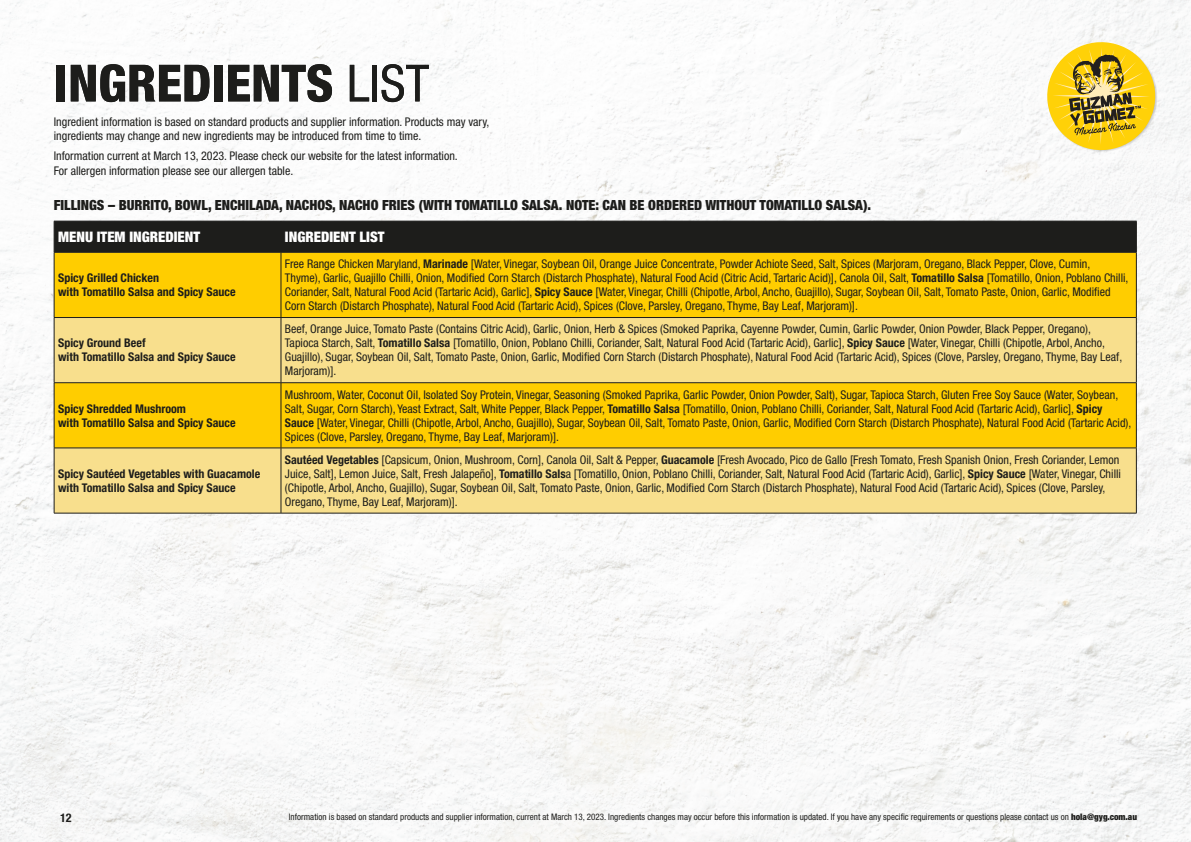
<style>
.page{position:relative;width:1191px;height:842px;background:#fff}
.page>*{position:absolute;margin:0;border:0;box-sizing:border-box;transform-origin:0 0}
.t1{font:800 condensed 51.2px "Helvetica Neue LT Std";color:#1d1d1b}
.Menu_Item{font:900 condensed 14.5px "Helvetica Neue LT Std";color:#fff}
.t2{font:900 condensed 14px "Helvetica Neue LT Std";color:#1d1d1b}
.Ingredient_List{font:condensed 12px/14px "Helvetica Neue LT Std";color:#1d1d1b}
.Body_Copy{font:condensed 12px/14.4px "Helvetica Neue LT Std";color:#1d1d1b}
.Ingredient_List-2{font:700 condensed 12px/14px "Helvetica Neue LT Std";color:#1d1d1b}
.t3{font:condensed 9px "Helvetica Neue LT Std";color:#1d1d1b}
.s1{font-weight:400}
.s2{font-weight:700}
.s3{font-weight:900}
</style>
<div class="page">
<img style="left:0;top:0;width:1191px;height:842px">
<div style="left:55px;top:222px;width:1081px;height:30px;background:#1d1d1b"></div>
<div style="left:55px;top:253px;width:1081px;height:64px;background:#ffcd00"></div>
<svg style="left:55px;top:318px;width:1081px;height:195px;background:#f8d75d"></svg>
<hr style="left:281px;top:221px;width:1px;height:31px;background:#1d1d1b">
<hr style="left:1136px;top:221px;width:1px;height:31px;background:#1d1d1b">
<hr style="left:54px;top:253px;width:1px;height:64px;background:#1d1d1b">
<hr style="left:281px;top:253px;width:1px;height:64px;background:#1d1d1b">
<hr style="left:1136px;top:253px;width:1px;height:64px;background:#1d1d1b">
<hr style="left:54px;top:317px;width:227px;height:1px;background:#1d1d1b">
<hr style="left:54px;top:318px;width:1px;height:64px;background:#1d1d1b">
<hr style="left:281px;top:317px;width:855px;height:1px;background:#1d1d1b">
<hr style="left:281px;top:318px;width:1px;height:64px;background:#1d1d1b">
<hr style="left:1136px;top:318px;width:1px;height:64px;background:#1d1d1b">
<hr style="left:54px;top:382px;width:227px;height:1px;background:#1d1d1b">
<hr style="left:54px;top:383px;width:1px;height:65px;background:#1d1d1b">
<hr style="left:281px;top:382px;width:855px;height:1px;background:#1d1d1b">
<hr style="left:281px;top:383px;width:1px;height:65px;background:#1d1d1b">
<hr style="left:1136px;top:383px;width:1px;height:65px;background:#1d1d1b">
<hr style="left:54px;top:448px;width:227px;height:1px;background:#1d1d1b">
<hr style="left:54px;top:448px;width:1px;height:65px;background:#1d1d1b">
<hr style="left:281px;top:448px;width:855px;height:1px;background:#1d1d1b">
<hr style="left:281px;top:448px;width:1px;height:65px;background:#1d1d1b">
<hr style="left:1136px;top:448px;width:1px;height:65px;background:#1d1d1b">
<hr style="left:54px;top:513px;width:227px;height:1px;background:#1d1d1b">
<hr style="left:281px;top:513px;width:855px;height:1px;background:#1d1d1b">
<hr style="left:54px;top:221px;width:227px;height:1px;background:#1d1d1b">
<hr style="left:54px;top:221px;width:1px;height:31px;background:#1d1d1b">
<hr style="left:281px;top:221px;width:855px;height:1px;background:#1d1d1b">
<hr style="left:54px;top:252px;width:227px;height:1px;background:#1d1d1b">
<hr style="left:281px;top:252px;width:855px;height:1px;background:#1d1d1b">
<svg style="left:1044px;top:39px;width:114px;height:114px"></svg>
<svg style="left:61px;top:813px;width:10px;height:9px"></svg>
<p class="t1" style="left:54px;top:51px;width:377px">INGREDIENTS <span class="s1">LIST</span></p>
<p class="Body_Copy" style="left:54px;top:114px;width:437px">Ingredient information is based on standard products and supplier information. Products may vary, ingredients may change and new ingredients may be introduced from time to time.</p>
<p class="Body_Copy" style="left:54px;top:149px;width:405px">Information current at March 13, 2023. Please check our website for the latest information.<br>For allergen information please see our allergen table.</p>
<p class="t2" style="left:54px;top:196px;width:818px">FILLINGS – BURRITO, BOWL, ENCHILADA, NACHOS, NACHO FRIES (WITH TOMATILLO SALSA. NOTE: CAN BE ORDERED WITHOUT TOMATILLO SALSA).</p>
<p class="Menu_Item" style="left:58px;top:228px;width:143px">MENU ITEM INGREDIENT</p>
<p class="Menu_Item" style="left:285px;top:228px;width:101px">INGREDIENT LIST</p>
<p class="Ingredient_List-2" style="left:58px;top:271px;width:179px">Spicy Grilled Chicken<br>with Tomatillo Salsa and Spicy Sauce</p>
<p class="Ingredient_List" style="left:285px;top:257px;width:845px">Free Range Chicken Maryland, <span class="s2">Marinade</span> [Water, Vinegar, Soybean Oil, Orange Juice Concentrate, Powder Achiote Seed, Salt, Spices (Marjoram, Oregano, Black Pepper, Clove, Cumin, Thyme), Garlic, Guajillo Chilli, Onion, Modified Corn Starch (Distarch Phosphate), Natural Food Acid (Citric Acid, Tartaric Acid)], Canola Oil, Salt, <span class="s2">Tomatillo Salsa</span> [Tomatillo, Onion, Poblano Chilli, Coriander, Salt, Natural Food Acid (Tartaric Acid), Garlic], <span class="s2">Spicy Sauce</span> [Water, Vinegar, Chilli (Chipotle, Arbol, Ancho, Guajillo), Sugar, Soybean Oil, Salt, Tomato Paste, Onion, Garlic, Modified Corn Starch (Distarch Phosphate), Natural Food Acid (Tartaric Acid), Spices (Clove, Parsley, Oregano, Thyme, Bay Leaf, Marjoram)].</p>
<p class="Ingredient_List-2" style="left:58px;top:336px;width:179px">Spicy Ground Beef<br>with Tomatillo Salsa and Spicy Sauce</p>
<p class="Ingredient_List-2" style="left:58px;top:401px;width:179px">Spicy Shredded Mushroom<br>with Tomatillo Salsa and Spicy Sauce</p>
<p class="Ingredient_List-2" style="left:58px;top:466px;width:204px">Spicy Sautéed Vegetables with Guacamole with Tomatillo Salsa and Spicy Sauce</p>
<p class="Ingredient_List" style="left:285px;top:322px;width:838px">Beef, Orange Juice, Tomato Paste (Contains Citric Acid), Garlic, Onion, Herb &amp; Spices (Smoked Paprika, Cayenne Powder, Cumin, Garlic Powder, Onion Powder, Black Pepper, Oregano), Tapioca Starch, Salt, <span class="s2">Tomatillo Salsa</span> [Tomatillo, Onion, Poblano Chilli, Coriander, Salt, Natural Food Acid (Tartaric Acid), Garlic], <span class="s2">Spicy Sauce</span> [Water, Vinegar, Chilli (Chipotle, Arbol, Ancho, Guajillo), Sugar, Soybean Oil, Salt, Tomato Paste, Onion, Garlic, Modified Corn Starch (Distarch Phosphate), Natural Food Acid (Tartaric Acid), Spices (Clove, Parsley, Oregano, Thyme, Bay Leaf, Marjoram)].</p>
<p class="Ingredient_List" style="left:285px;top:387px;width:848px">Mushroom, Water, Coconut Oil, Isolated Soy Protein, Vinegar, Seasoning (Smoked Paprika, Garlic Powder, Onion Powder, Salt), Sugar, Tapioca Starch, Gluten Free Soy Sauce (Water, Soybean, Salt, Sugar, Corn Starch), Yeast Extract, Salt, White Pepper, Black Pepper, <span class="s2">Tomatillo Salsa</span> [Tomatillo, Onion, Poblano Chilli, Coriander, Salt, Natural Food Acid (Tartaric Acid), Garlic], <span class="s2">Spicy Sauce</span> [Water, Vinegar, Chilli (Chipotle, Arbol, Ancho, Guajillo), Sugar, Soybean Oil, Salt, Tomato Paste, Onion, Garlic, Modified Corn Starch (Distarch Phosphate), Natural Food Acid (Tartaric Acid), Spices (Clove, Parsley, Oregano, Thyme, Bay Leaf, Marjoram)].</p>
<p class="Ingredient_List" style="left:285px;top:452px;width:837px"><span class="s2">Sautéed Vegetables</span> [Capsicum, Onion, Mushroom, Corn], Canola Oil, Salt &amp; Pepper, <span class="s2">Guacamole</span> [Fresh Avocado, Pico de Gallo [Fresh Tomato, Fresh Spanish Onion, Fresh Coriander, Lemon Juice, Salt], Lemon Juice, Salt, Fresh Jalapeño], <span class="s2">Tomatillo Sals</span>a [Tomatillo, Onion, Poblano Chilli, Coriander, Salt, Natural Food Acid (Tartaric Acid), Garlic], <span class="s2">Spicy Sauce</span> [Water, Vinegar, Chilli (Chipotle, Arbol, Ancho, Guajillo), Sugar, Soybean Oil, Salt, Tomato Paste, Onion, Garlic, Modified Corn Starch (Distarch Phosphate), Natural Food Acid (Tartaric Acid), Spices (Clove, Parsley, Oregano, Thyme, Bay Leaf, Marjoram)].</p>
<p class="t3" style="left:289px;top:812px;width:850px">Information is based on standard products and supplier information, current at March 13, 2023. Ingredients changes may occur before this information is updated. If you have any specific requirements or questions please contact us on <span class="s3">hola@gyg.com.au</span></p>
</div>
